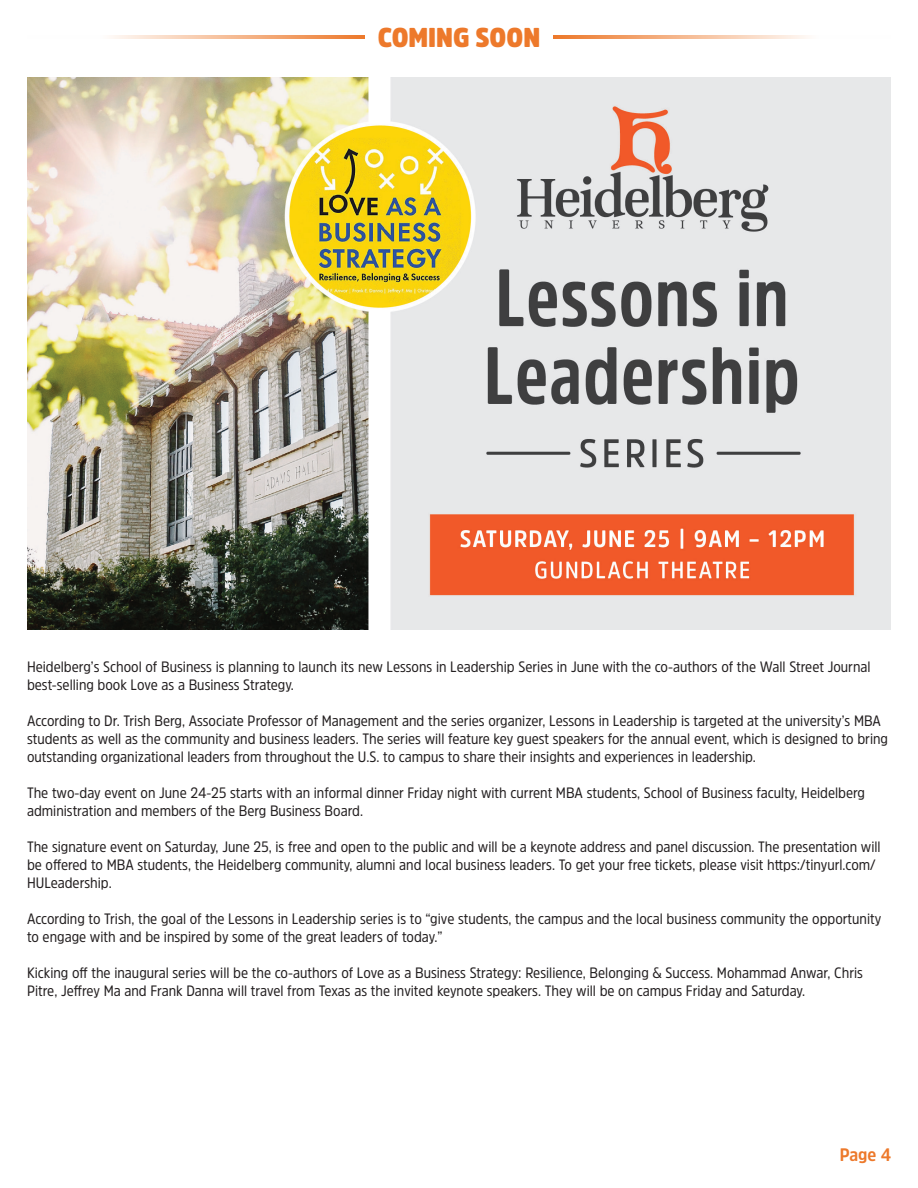
<style>
.page{position:relative;width:918px;height:1188px;background:#fff}
.page>*{position:absolute;margin:0;border:0;box-sizing:border-box;transform-origin:0 0}
.t1{font:900 27px "Amsi Pro Narw";color:#ed792b}
.t2{font:700 18px "Amsi Pro Narw";color:#ed792b}
.t3{font:15px/18px "Amsi Pro Narw";color:#231f20}
</style>
<div class="page">
<img style="left:27px;top:78px;width:864px;height:552px">
<svg style="left:554px;top:35px;width:253px;height:4px"></svg>
<svg style="left:112px;top:35px;width:252px;height:4px"></svg>
<p class="t1" style="left:378px;top:19px;width:164px">COMING SOON</p>
<p class="t3" style="left:27px;top:657px;width:845px">Heidelberg’s School of Business is planning to launch its new Lessons in Leadership Series in June with the co-authors of the Wall Street Journal best-selling book Love as a Business Strategy.</p>
<p class="t3" style="left:27px;top:711px;width:863px">According to Dr. Trish Berg, Associate Professor of Management and the series organizer, Lessons in Leadership is targeted at the university’s MBA students as well as the community and business leaders. The series will feature key guest speakers for the annual event, which is designed to bring outstanding organizational leaders from throughout the U.S. to campus to share their insights and experiences in leadership.</p>
<p class="t3" style="left:27px;top:783px;width:840px">The two-day event on June 24-25 starts with an informal dinner Friday night with current MBA students, School of Business faculty, Heidelberg administration and members of the Berg Business Board.</p>
<p class="t3" style="left:27px;top:837px;width:855px">The signature event on Saturday, June 25, is free and open to the public and will be a keynote address and panel discussion. The presentation will be offered to MBA students, the Heidelberg community, alumni and local business leaders. To get your free tickets, please visit https:/tinyurl.com/<br>HULeadership.</p>
<p class="t3" style="left:27px;top:909px;width:856px">According to Trish, the goal of the Lessons in Leadership series is to “give students, the campus and the local business community the opportunity to engage with and be inspired by some of the great leaders of today.”</p>
<p class="t3" style="left:27px;top:963px;width:838px">Kicking off the inaugural series will be the co-authors of Love as a Business Strategy: Resilience, Belonging &amp; Success. Mohammad Anwar, Chris<br>Pitre, Jeffrey Ma and Frank Danna will travel from Texas as the invited keynote speakers. They will be on campus Friday and Saturday.</p>
<p class="t2" style="left:840px;top:1142px;width:53px">Page 4</p>
</div>
